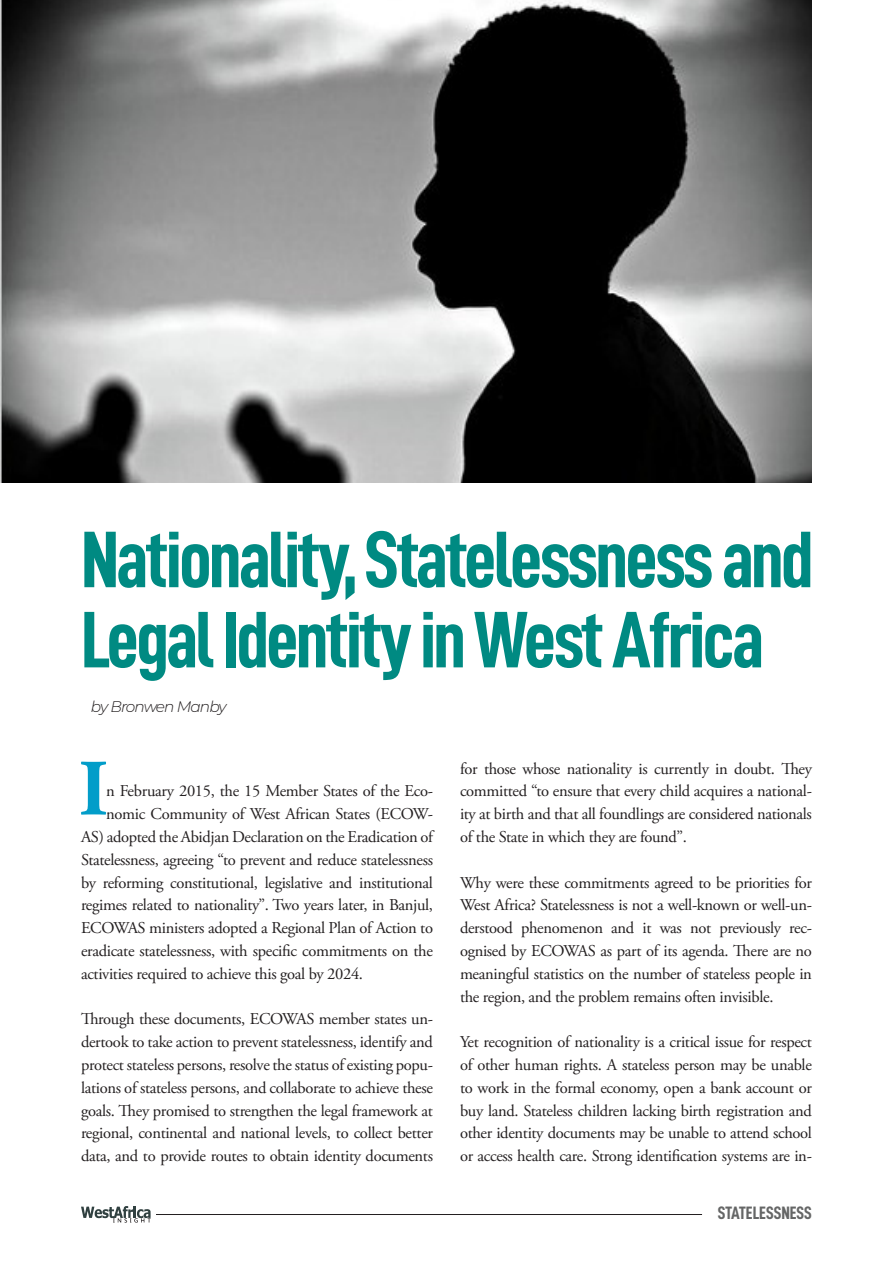
<style>
.page{position:relative;width:893px;height:1263px;background:#fff}
.page>*{position:absolute;margin:0;border:0;box-sizing:border-box;transform-origin:0 0}
.t1{font:80.4px/80.1px "D DIN Condensed Bold";letter-spacing:-.04em;color:#008a82}
.t2{font:18px "D DIN Condensed Bold";color:#656666}
.t3{font:16.5px/22.8px "Adobe Garamond Pro";letter-spacing:-.02em;color:#231f20;text-align:justify}
.t4{font:italic 300 15.45px "Montserrat";letter-spacing:-.06em;color:#231f20}
</style>
<div class="page">
<hr style="left:156px;top:1214px;width:546px;height:1px;background:#231f20">
<svg style="left:81px;top:1206px;width:70px;height:17px"></svg>
<img style="left:0;top:0;width:812px;height:483px">
<svg style="left:81px;top:762px;width:25px;height:53px"></svg>
<p class="t1" style="left:81px;top:518px;width:734px">Nationality, Statelessness and<br>Legal Identity in West Africa</p>
<p class="t4" style="left:91px;top:696px;width:137px">by Bronwen Manby</p>
<p class="t3" style="left:106px;top:780px;width:328px">n February 2015, the 15 Member States of the Eco-</p>
<p class="t3" style="left:106px;top:803px;width:328px">nomic Community of West African States (ECOW-</p>
<p class="t3" style="left:81px;top:826px;width:353px">AS) adopted the Abidjan Declaration on the Eradication of</p>
<p class="t3" style="left:81px;top:849px;width:353px">Statelessness, agreeing “to prevent and reduce statelessness</p>
<p class="t3" style="left:81px;top:871px;width:353px">by reforming constitutional, legislative and institutional</p>
<p class="t3" style="left:81px;top:894px;width:353px">regimes related to nationality”. Two years later, in Banjul,</p>
<p class="t3" style="left:81px;top:917px;width:353px">ECOWAS ministers adopted a Regional Plan of Action to</p>
<p class="t3" style="left:81px;top:940px;width:353px">eradicate statelessness, with specific commitments on the</p>
<p class="t3" style="left:81px;top:963px;width:284px">activities required to achieve this goal by 2024.</p>
<p class="t3" style="left:81px;top:1008px;width:353px">Through these documents, ECOWAS member states un&shy;dertook to take action to prevent statelessness, identify and protect stateless persons, resolve the status of existing popu&shy;lations of stateless persons, and collaborate to achieve these goals. They promised to strengthen the legal framework at regional, continental and national levels, to collect better data, and to provide routes to obtain identity documents</p>
<p class="t3" style="left:460px;top:757px;width:353px">for those whose nationality is currently in doubt. They committed “to ensure that every child acquires a national&shy;ity at birth and that all foundlings are considered nationals of the State in which they are found”.</p>
<p class="t3" style="left:460px;top:871px;width:353px">Why were these commitments agreed to be priorities for West Africa? Statelessness is not a well-known or well-un&shy;derstood phenomenon and it was not previously rec&shy;ognised by ECOWAS as part of its agenda. There are no meaningful statistics on the number of stateless people in the region, and the problem remains often invisible.</p>
<p class="t3" style="left:460px;top:1031px;width:353px">Yet recognition of nationality is a critical issue for respect of other human rights. A stateless person may be unable to work in the formal economy, open a bank account or buy land. Stateless children lacking birth registration and other identity documents may be unable to attend school or access health care. Strong identification systems are in-</p>
<p class="t2" style="left:718px;top:1203px;width:96px">STATELESSNESS</p>
</div>
